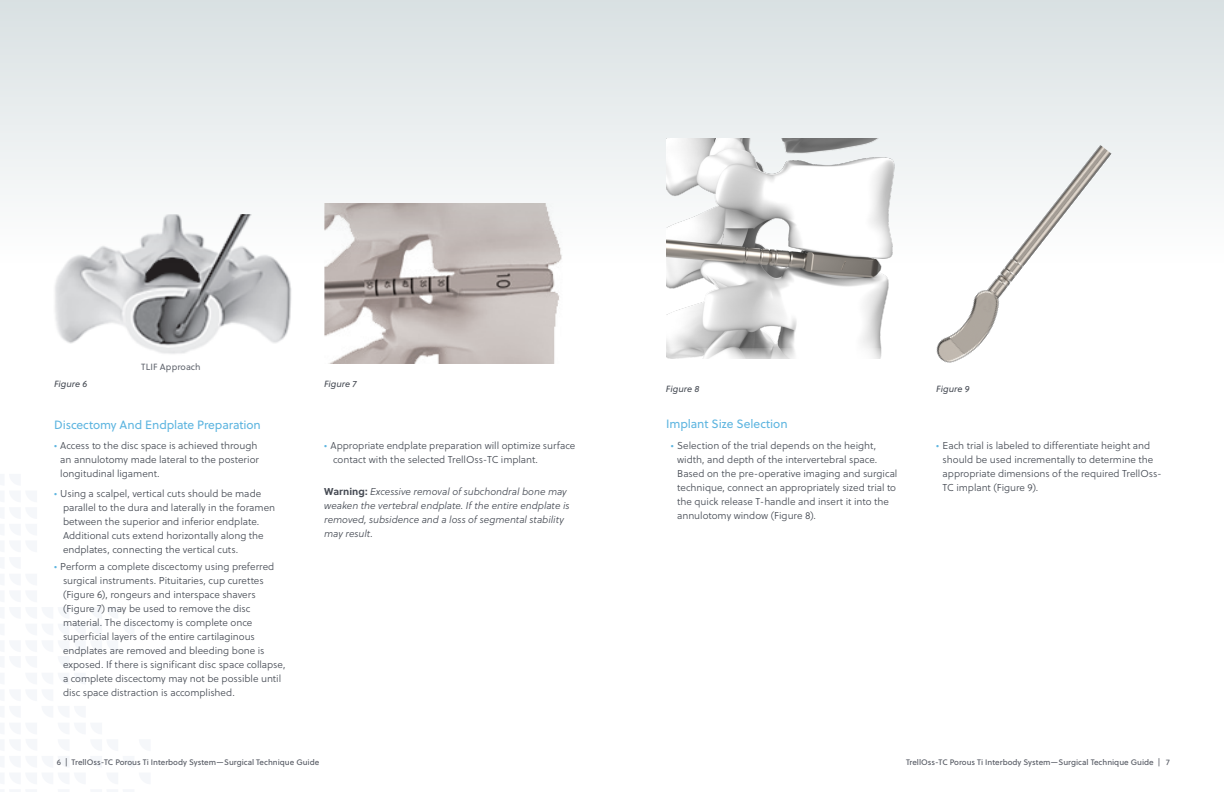
<style>
.page{position:relative;width:1224px;height:792px;background:#fff}
.page>*{position:absolute;margin:0;border:0;box-sizing:border-box;transform-origin:0 0}
.t1{font:12px "Soleil";letter-spacing:-.005em;color:#5eb5e0}
.t2{font:10px/14px "Soleil Lt";color:#464b54}
.Kurt_Tip_Text{font:italic 10px/14px "Soleil Lt";letter-spacing:-.005em;color:#464b54}
.Caption_Line_1{font:italic 9px "Soleil";letter-spacing:.005em;color:#464b54}
.Caption_Line_1-2{font:9px "Soleil";letter-spacing:.005em;color:#62666f}
.t3{font:8px "Soleil Bk";color:#5b5f68}
.s1{color:#5eb5e0}
.s2{font-family:"Soleil";font-weight:700;font-style:normal}
</style>
<div class="page">
<div style="left:0;top:0;width:1224px;height:531px;background:linear-gradient(to bottom,#e2e8e9,#fff)"></div>
<img style="left:40px;top:215px;width:262px;height:143px">
<img style="left:324px;top:204px;width:244px;height:160px">
<img style="left:666px;top:138px;width:252px;height:220px">
<div style="left:658px;top:348px;width:251px;height:56px;background:#fff"></div>
<img style="left:918px;top:136px;width:239px;height:273px">
<p class="Caption_Line_1-2" style="left:141px;top:360px;width:61px">TLIF Approach</p>
<p class="Caption_Line_1" style="left:54px;top:379px;width:35px">Figure 6</p>
<p class="Caption_Line_1" style="left:324px;top:379px;width:34px">Figure 7</p>
<p class="Caption_Line_1" style="left:666px;top:383px;width:35px">Figure 8</p>
<p class="Caption_Line_1" style="left:936px;top:383px;width:35px">Figure 9</p>
<p class="t1" style="left:54px;top:416px;width:208px">Discectomy And Endplate Preparation</p>
<p class="t1" style="left:666px;top:415px;width:123px">Implant Size Selection</p>
<p class="t2" style="left:60px;top:439px;width:200px;text-indent:-6px"><span class="s1">•</span> Access to the disc space is achieved through an annulotomy made lateral to the posterior longitudinal ligament.</p>
<p class="t2" style="left:63px;top:487px;width:214px;text-indent:-9px"><span class="s1">•</span> Using a scalpel, vertical cuts should be made parallel to the dura and laterally in the foramen between the superior and inferior endplate.<br>Additional cuts extend horizontally along the endplates, connecting the vertical cuts.</p>
<p class="t2" style="left:63px;top:560px;width:224px;text-indent:-9px"><span class="s1">•</span> Perform a complete discectomy using preferred surgical instruments. Pituitaries, cup curettes (Figure 6), rongeurs and interspace shavers (Figure 7) may be used to remove the disc material. The discectomy is complete once superficial layers of the entire cartilaginous endplates are removed and bleeding bone is exposed. If there is significant disc space collapse, a complete discectomy may not be possible until disc space distraction is accomplished.</p>
<p class="t2" style="left:333px;top:439px;width:244px;text-indent:-9px"><span class="s1">•</span> Appropriate endplate preparation will optimize surface contact with the selected TrellOss-TC implant.</p>
<p class="Kurt_Tip_Text" style="left:324px;top:485px;width:247px"><span class="s2">Warning:</span> Excessive removal of subchondral bone may weaken the vertebral endplate. If the entire endplate is removed, subsidence and a loss of segmental stability may result.</p>
<p class="t2" style="left:677px;top:439px;width:222px;text-indent:-6px"><span class="s1">•</span> Selection of the trial depends on the height, width, and depth of the intervertebral space.<br>Based on the pre-operative imaging and surgical technique, connect an appropriately sized trial to the quick release T-handle and insert it into the annulotomy window (Figure 8).</p>
<p class="t2" style="left:943px;top:439px;width:221px;text-indent:-6px"><span class="s1">•</span> Each trial is labeled to differentiate height and should be used incrementally to determine the appropriate dimensions of the required TrellOss-TC implant (Figure 9).</p>
<p class="t3" style="left:57px;top:757px;width:264px">6 | TrellOss-TC Porous Ti Interbody System—Surgical Technique Guide</p>
<p class="t3" style="left:906px;top:757px;width:265px">TrellOss-TC Porous Ti Interbody System—Surgical Technique Guide | 7</p>
</div>
